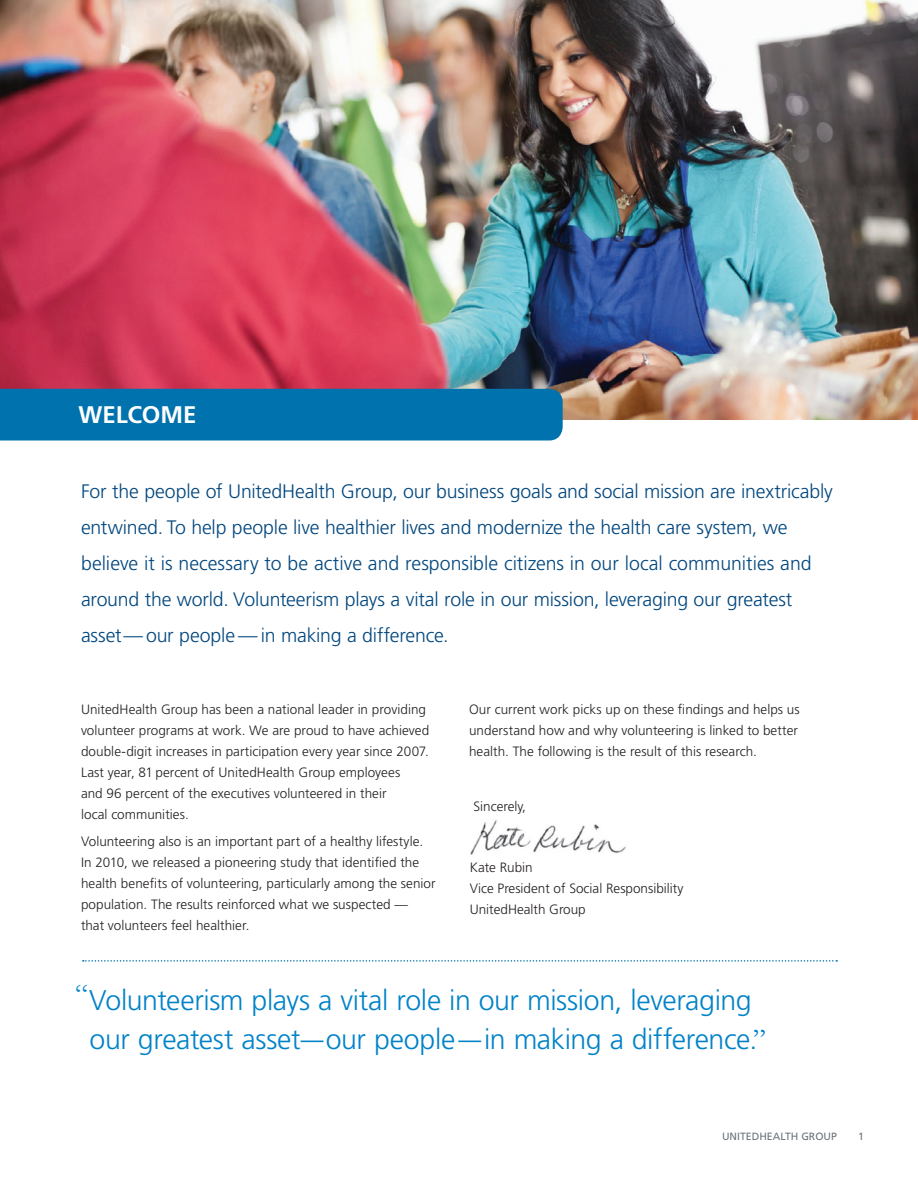
<style>
.page{position:relative;width:918px;height:1188px;background:#fff}
.page>*{position:absolute;margin:0;border:0;box-sizing:border-box;transform-origin:0 0}
.t1{font:300 28.5px/39px "Frutiger LT Std";letter-spacing:-.015em;color:#0082c8;text-align:center}
.t2{font:700 24px "Frutiger LT Std";letter-spacing:-.005em;color:#fff}
.t3{font:300 19.5px/36px "Frutiger LT Std";letter-spacing:-.01em;color:#00467e}
.t4{font:300 13.5px/21px "Frutiger LT Std";color:#231f20}
.t5{font:10.5px "Frutiger LT Std";color:#6a747b}
.s1{font-family:"Garamond";font-weight:400}
</style>
<div class="page">
<img style="left:0;top:0;width:918px;height:419px">
<div style="left:0;top:389px;width:563px;height:52px;background:#0073ae"></div>
<svg style="left:83px;top:960px;width:754px;height:2px"></svg>
<img style="left:470px;top:820px;width:156px;height:34px">
<h2 class="t2" style="left:78px;top:400px;width:119px">WELCOME</h2>
<p class="t3" style="left:81px;top:474px;width:753px">For the people of UnitedHealth Group, our business goals and social mission are inextricably entwined. To help people live healthier lives and modernize the health care system, we believe it is necessary to be active and responsible citizens in our local communities and around the world. Volunteerism plays a vital role in our mission, leveraging our greatest asset— our people — in making a difference.</p>
<p class="t4" style="left:81px;top:699px;width:350px">UnitedHealth Group has been a national leader in providing volunteer programs at work. We are proud to have achieved double-digit increases in participation every year since 2007.<br>Last year, 81 percent of UnitedHealth Group employees<br>and 96 percent of the executives volunteered in their<br>local communities.</p>
<p class="t4" style="left:81px;top:831px;width:356px">Volunteering also is an important part of a healthy lifestyle.<br>In 2010, we released a pioneering study that identified the health benefits of volunteering, particularly among the senior population. The results reinforced what we suspected —<br>that volunteers feel healthier.</p>
<p class="t4" style="left:469px;top:699px;width:332px">Our current work picks up on these findings and helps us understand how and why volunteering is linked to better health. The following is the result of this research.</p>
<p class="t4" style="left:474px;top:796px;width:54px">Sincerely,</p>
<p class="t4" style="left:470px;top:857px;width:215px">Kate Rubin<br>Vice President of Social Responsibility<br>UnitedHealth Group</p>
<h1 class="t1" style="left:75px;top:981px;width:692px"><sup>“</sup> Volunteerism plays a vital role in our mission, leveraging our greatest asset—our people—in making a difference.<span class="s1">”</span></h1>
<p class="t5" style="left:722px;top:1130px;width:116px">UNITEDHEALTH GROUP</p>
<p class="t5" style="left:858px;top:1130px;width:7px">1</p>
</div>
